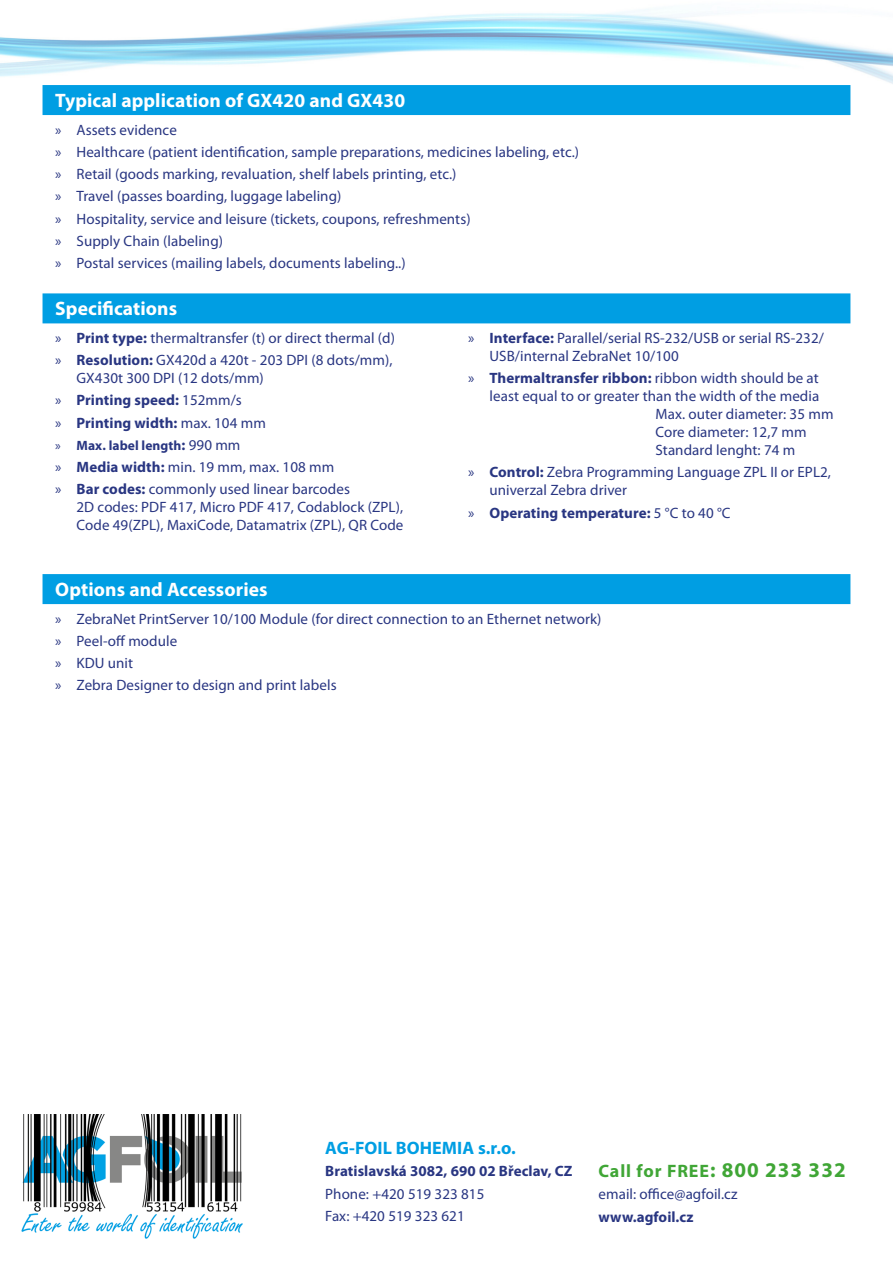
<style>
.page{position:relative;width:893px;height:1263px;background:#fff}
.page>*{position:absolute;margin:0;border:0;box-sizing:border-box;transform-origin:0 0}
.Nadpis2{font:700 19.5px "Myriad Pro";letter-spacing:.005em;color:#fff}
.bez_odsazeni_a_dolev{font:700 18px "Myriad Pro";letter-spacing:.05em;color:#40a636}
.bez_odsazeni_a_dolev-2{font:700 18px "Myriad Pro";letter-spacing:.005em;color:#009ee3}
.Odrážky{font:15px/18px "Myriad Pro";letter-spacing:.005em;color:#293682}
.Odrážky-2{font:700 15px "Myriad Pro";letter-spacing:.005em;color:#293682}
.bez_odsazeni_a_dolev-3{font:15px "Myriad Pro";letter-spacing:.005em;color:#293682}
.bez_odsazeni_a_dolev-4{font:700 15px "Myriad Pro";letter-spacing:.005em;color:#293682}
.Odrážky-3{font:700 13.5px "Myriad Pro";letter-spacing:.005em;color:#293682}
.s1{font-weight:700}
.s2{font-weight:400}
.s3{font-size:15px}
.s4{font-weight:400;font-size:15px}
.s5{font-size:21px}
</style>
<div class="page">
<img style="left:21px;top:1114px;width:221px;height:125px">
<div style="left:43px;top:293px;width:807px;height:30px;background:#009ee3"></div>
<div style="left:43px;top:574px;width:807px;height:30px;background:#009ee3"></div>
<div style="left:43px;top:85px;width:807px;height:30px;background:#009ee3"></div>
<p class="Nadpis2" style="left:55px;top:87px;width:351px">Typical application of GX420 and GX430</p>
<p class="Odrážky" style="left:55px;top:120px;width:123px">» Assets evidence</p>
<p class="Odrážky" style="left:55px;top:143px;width:525px">» Healthcare (patient identification, sample preparations, medicines labeling, etc.)</p>
<p class="Odrážky" style="left:55px;top:165px;width:403px">» Retail (goods marking, revaluation, shelf labels printing, etc.)</p>
<p class="Odrážky" style="left:55px;top:187px;width:288px">» Travel (passes boarding, luggage labeling)</p>
<p class="Odrážky" style="left:55px;top:209px;width:417px">» Hospitality, service and leisure (tickets, coupons, refreshments)</p>
<p class="Odrážky" style="left:55px;top:232px;width:169px">» Supply Chain (labeling)</p>
<p class="Odrážky" style="left:55px;top:254px;width:352px">» Postal services (mailing labels, documents labeling..)</p>
<p class="Nadpis2" style="left:55px;top:296px;width:123px">Specifications</p>
<p class="Odrážky" style="left:55px;top:329px;width:341px">» <span class="s1">Print type:</span> thermaltransfer (t) or direct thermal (d)</p>
<p class="Odrážky" style="left:77px;top:351px;width:318px;text-indent:-21px">» <span class="s1">Resolution:</span> GX420d a 420t - 203 DPI (8 dots/mm),<br>GX430t 300 DPI (12 dots/mm)</p>
<p class="Odrážky-2" style="left:55px;top:391px;width:188px"><span class="s2">»</span> Printing speed: <span class="s2">152mm/s</span></p>
<p class="Odrážky-2" style="left:55px;top:413px;width:212px"><span class="s2">»</span> Printing width: <span class="s2">max. 104 mm</span></p>
<p class="Odrážky-3" style="left:55px;top:437px;width:187px"><span class="s2">»</span> Max. label length<span class="s3">:</span> <span class="s4">990 mm</span></p>
<p class="Odrážky" style="left:55px;top:458px;width:280px">» <span class="s1">Media width:</span> min. 19 mm, max. 108 mm</p>
<p class="Odrážky" style="left:77px;top:480px;width:328px;text-indent:-21px">» <span class="s1">Bar codes:</span> commonly used linear barcodes<br>2D codes: PDF 417, Micro PDF 417, Codablock (ZPL),<br>Code 49(ZPL), MaxiCode, Datamatrix (ZPL), QR Code</p>
<p class="Odrážky" style="left:489px;top:329px;width:336px;text-indent:-21px">» <span class="s1">Interface:</span> Parallel/serial RS-232/USB or serial RS-232/<br>USB/internal ZebraNet 10/100</p>
<p class="Odrážky" style="left:468px;top:369px;width:352px">» <span class="s1">Thermaltransfer ribbon:</span> ribbon width should be at</p>
<p class="Odrážky" style="left:489px;top:387px;width:331px">least equal to or greater than the width of the media</p>
<p class="Odrážky" style="left:655px;top:405px;width:179px">Max. outer diameter: 35 mm</p>
<p class="Odrážky" style="left:655px;top:423px;width:153px">Core diameter: 12,7 mm</p>
<p class="Odrážky" style="left:655px;top:441px;width:141px">Standard lenght: 74 m</p>
<p class="Odrážky" style="left:489px;top:463px;width:343px;text-indent:-21px">» <span class="s1">Control:</span> Zebra Programming Language ZPL II or EPL2, univerzal Zebra driver</p>
<p class="Odrážky-2" style="left:468px;top:503px;width:264px"><span class="s2">»</span> Operating temperature: <span class="s2">5 °C to 40 °C</span></p>
<p class="Nadpis2" style="left:55px;top:576px;width:214px">Options and Accessories</p>
<p class="Odrážky" style="left:55px;top:609px;width:548px">» ZebraNet PrintServer 10/100 Module (for direct connection to an Ethernet network)</p>
<p class="Odrážky" style="left:55px;top:632px;width:123px">» Peel-off module</p>
<p class="Odrážky" style="left:55px;top:654px;width:79px">» KDU unit</p>
<p class="Odrážky" style="left:55px;top:676px;width:283px">» Zebra Designer to design and print labels</p>
<p class="bez_odsazeni_a_dolev-2" style="left:325px;top:1136px;width:192px">AG-FOIL BOHEMIA s.r.o.</p>
<p class="bez_odsazeni_a_dolev-4" style="left:325px;top:1162px;width:249px">Bratislavská 3082, 690 02 Břeclav, CZ</p>
<p class="bez_odsazeni_a_dolev-3" style="left:325px;top:1184px;width:161px">Phone: +420 519 323 815</p>
<p class="bez_odsazeni_a_dolev-3" style="left:325px;top:1207px;width:141px">Fax: +420 519 323 621</p>
<p class="bez_odsazeni_a_dolev" style="left:598px;top:1159px;width:249px">Call for FREE<span class="s5">: 800 233 332</span></p>
<p class="bez_odsazeni_a_dolev-3" style="left:598px;top:1185px;width:140px">email: office@agfoil.cz</p>
<p class="bez_odsazeni_a_dolev-4" style="left:598px;top:1207px;width:96px">www.agfoil.cz</p>
</div>
